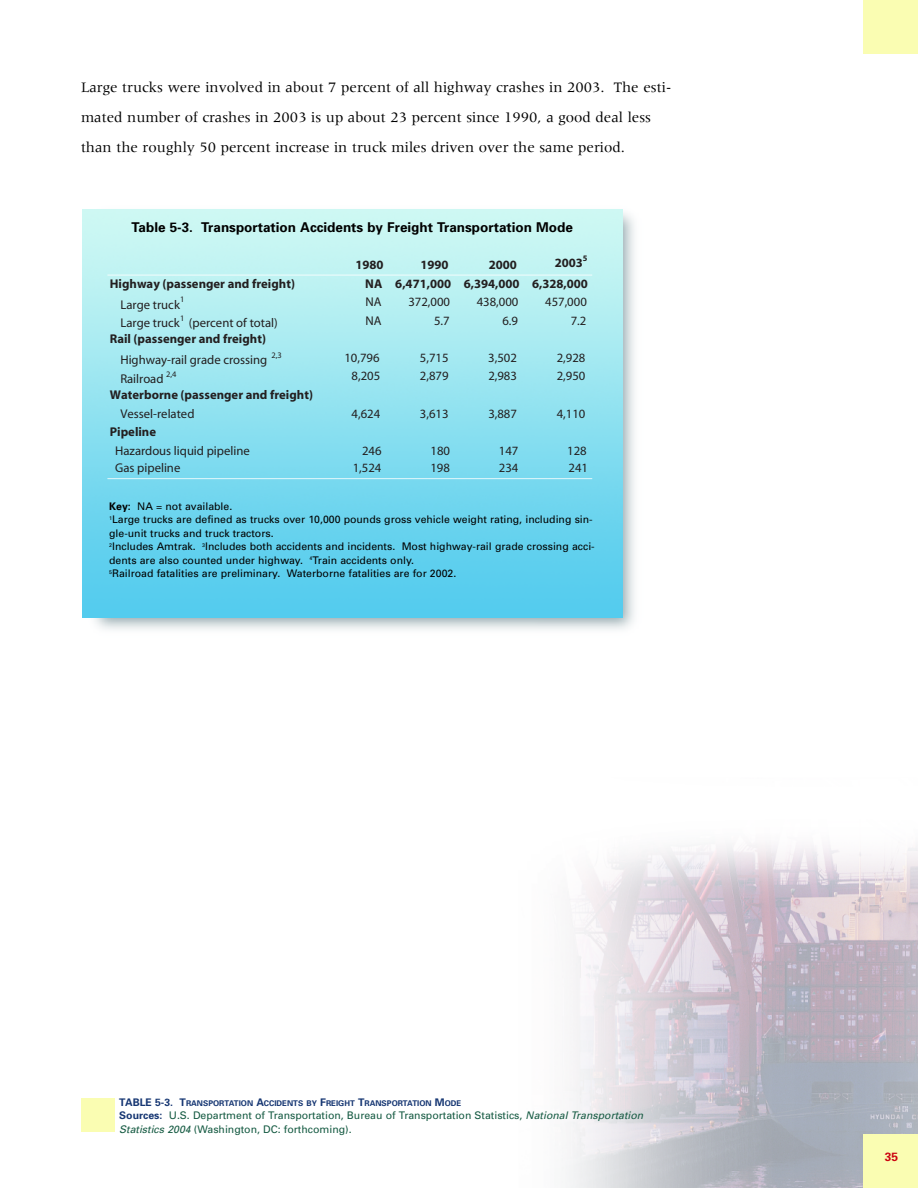
<style>
.page{position:relative;width:918px;height:1188px;background:#fff}
.page>*{position:absolute;margin:0;border:0;box-sizing:border-box;transform-origin:0 0}
.t1{font:15px/30px "Meridien";color:#000}
.t2{font:700 13.5px "Univers";color:#000}
.t3{font:12.75px "Myriad";color:#231f20}
.t4{font:700 12.75px "Myriad";color:#231f20}
.t5{font:700 12px "Univers";color:#cc0410}
.t6{font:10.5px/13.5px "Univers";color:#000}
.t7{font:10.5px/13.5px "Univers";color:#155a42}
.t8{font:8.4px "Myriad";color:#231f20}
.t9{font:700 7.8px "Univers";color:#173773}
.s1{font-weight:700}
.s2{font-size:10.5px}
.s3{font-weight:700;color:#173773}
.s4{font-style:italic}
</style>
<div class="page">
<img style="left:566px;top:844px;width:352px;height:344px">
<img style="left:94px;top:209px;width:541px;height:421px">
<img style="left:82px;top:209px;width:540px;height:409px">
<hr style="left:107px;top:274px;width:485px;height:2px;background:#fff">
<hr style="left:107px;top:478px;width:485px;height:1px;background:#fff">
<div style="left:863px;top:0;width:55px;height:54px;background:#fafdb2"></div>
<div style="left:863px;top:1134px;width:55px;height:54px;background:#fafdb2"></div>
<div style="left:81px;top:1098px;width:34px;height:34px;background:#fafdb2"></div>
<p class="t1" style="left:81px;top:73px;width:592px">Large trucks were involved in about 7 percent of all highway crashes in 2003. The esti&shy;mated number of crashes in 2003 is up about 23 percent since 1990, a good deal less than the roughly 50 percent increase in truck miles driven over the same period.</p>
<p class="t2" style="left:132px;top:223px;width:443px">Table 5-3. Transportation Accidents by Freight Transportation Mode</p>
<p class="t4" style="left:355px;top:260px;width:30px">1980</p>
<p class="t4" style="left:420px;top:260px;width:30px">1990</p>
<p class="t4" style="left:489px;top:260px;width:30px">2000</p>
<p class="t4" style="left:555px;top:258px;width:30px">2003</p>
<p class="t4" style="left:110px;top:279px;width:187px">Highway (passenger and freight)</p>
<p class="t4" style="left:365px;top:279px;width:224px">NA 6,471,000 6,394,000 6,328,000</p>
<p class="t3" style="left:120px;top:300px;width:61px">Large truck</p>
<p class="t3" style="left:366px;top:297px;width:18px">NA</p>
<p class="t3" style="left:408px;top:297px;width:43px">372,000</p>
<p class="t3" style="left:477px;top:297px;width:43px">438,000</p>
<p class="t3" style="left:545px;top:297px;width:43px">457,000</p>
<p class="t3" style="left:120px;top:318px;width:152px">Large truck (percent of tota</p>
<p class="t3" style="left:366px;top:316px;width:18px">NA</p>
<p class="t3" style="left:434px;top:316px;width:17px">5.7</p>
<p class="t3" style="left:502px;top:316px;width:17px">6.9</p>
<p class="t3" style="left:571px;top:316px;width:17px">7.2</p>
<p class="t4" style="left:110px;top:334px;width:154px">Rai (passenger and freight</p>
<p class="t3" style="left:120px;top:355px;width:148px">Highw y-ra grade crossing</p>
<p class="t8" style="left:271px;top:352px;width:12px">2,3</p>
<p class="t3" style="left:344px;top:353px;width:37px">10,796</p>
<p class="t3" style="left:420px;top:353px;width:30px">5,715</p>
<p class="t3" style="left:488px;top:353px;width:30px">3,502</p>
<p class="t3" style="left:557px;top:353px;width:30px">2,928</p>
<p class="t3" style="left:120px;top:374px;width:45px">R lro d</p>
<p class="t8" style="left:166px;top:371px;width:12px">2,4</p>
<p class="t3" style="left:352px;top:371px;width:30px">8,205</p>
<p class="t3" style="left:420px;top:371px;width:30px">2,879</p>
<p class="t3" style="left:488px;top:371px;width:30px">2,983</p>
<p class="t3" style="left:557px;top:371px;width:30px">2,950</p>
<p class="t4" style="left:110px;top:390px;width:201px">Waterborne (passenger and freight</p>
<p class="t3" style="left:120px;top:408px;width:76px">Vessel related</p>
<p class="t3" style="left:352px;top:408px;width:30px">4,624</p>
<p class="t3" style="left:420px;top:408px;width:30px">3,613</p>
<p class="t3" style="left:488px;top:408px;width:30px">3,887</p>
<p class="t3" style="left:557px;top:408px;width:30px">4,110</p>
<p class="t4" style="left:110px;top:427px;width:48px">Pipe ine</p>
<p class="t3" style="left:115px;top:445px;width:136px">H ardou quid p pel ne</p>
<p class="t3" style="left:362px;top:445px;width:21px">246</p>
<p class="t3" style="left:431px;top:445px;width:21px">180</p>
<p class="t3" style="left:499px;top:445px;width:21px">147</p>
<p class="t3" style="left:567px;top:445px;width:21px">128</p>
<p class="t3" style="left:115px;top:463px;width:67px">G p pel ne</p>
<p class="t3" style="left:353px;top:463px;width:30px">1,524</p>
<p class="t3" style="left:430px;top:463px;width:21px">198</p>
<p class="t3" style="left:499px;top:463px;width:21px">234</p>
<p class="t3" style="left:569px;top:463px;width:21px">241</p>
<p class="t6" style="left:109px;top:500px;width:487px"><span class="s1">Key:</span> NA = not available.<br><sup>1</sup>Large trucks are defined as trucks over 10,000 pounds gross vehicle weight rating, including sin&shy;gle-unit trucks and truck tractors.<br><sup>2</sup>Includes Amtrak. <sup>3</sup>Includes both accidents and incidents. Most highway-rail grade crossing acci&shy;dents are also counted under highway. <sup>4</sup>Train accidents only.<br><sup>5</sup>Railroad fatalities are preliminary. Waterborne fatalities are for 2002.</p>
<p class="t9" style="left:119px;top:1100px;width:344px"><span class="s2">TABLE 5-3. T</span>RANSPORTATION <span class="s2">A</span>CCIDENTS BY <span class="s2">F</span>REIGHT <span class="s2">T</span>RANSPORTATION <span class="s2">M</span>ODE</p>
<p class="t7" style="left:119px;top:1110px;width:526px"><span class="s3">Sources:</span> U.S. Department of Transportation, Bureau of Transportation Statistics, <span class="s4">National Transportation<br>Statistics 2004</span> (Washington, DC: forthcoming).</p>
<p class="t5" style="left:885px;top:1153px;width:15px">35</p>
</div>
